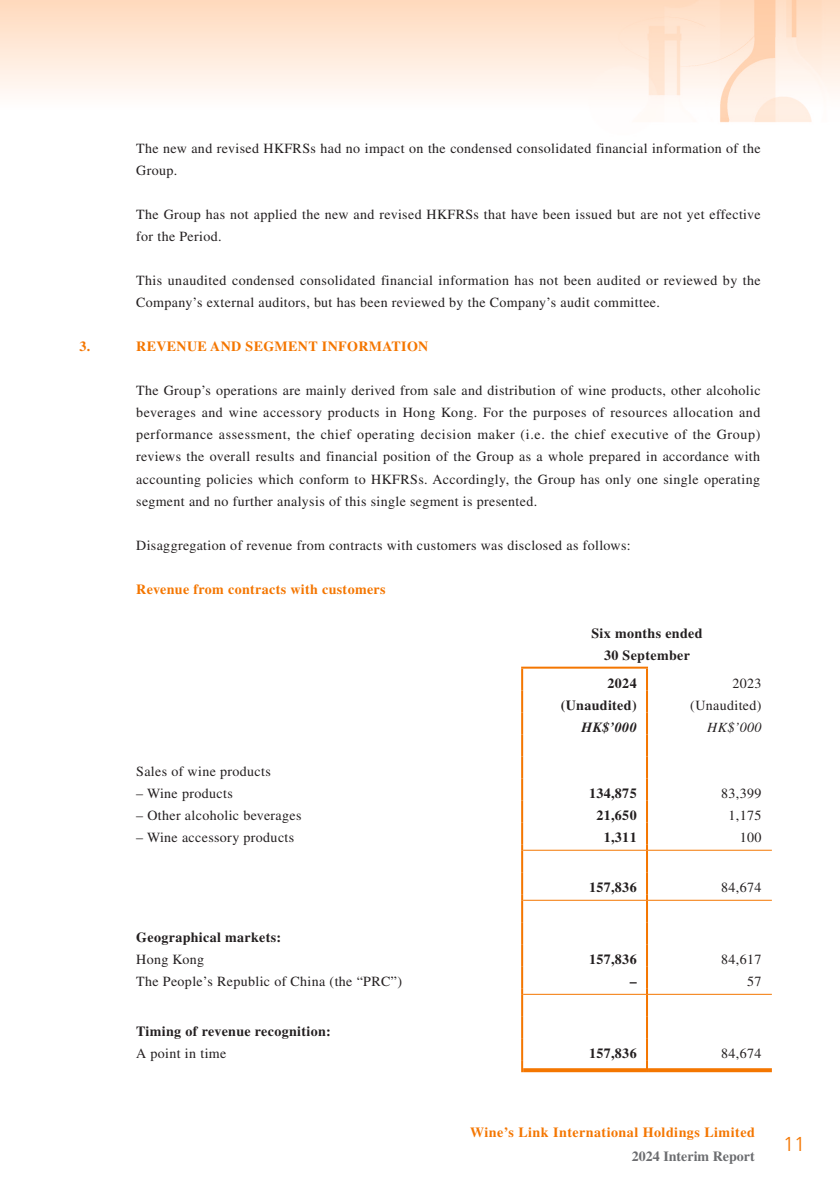
<style>
.page{position:relative;width:840px;height:1191px;background:#fff}
.page>*{position:absolute;margin:0;border:0;box-sizing:border-box;transform-origin:0 0}
.t1{font:300 20px "Frutiger LT Pro";color:#f47600}
.t2{font:14px/22px "Times LT Std";letter-spacing:.025em;color:#231f20}
.t3{font:700 14px/22px "Times LT Std";letter-spacing:.025em;color:#231f20;text-align:center}
.t4{font:700 14px "Times LT Std";letter-spacing:.025em;color:#f47600}
.t5{font:700 14px "Times LT Std";color:#6c6d70}
.t6{font:italic 700 14px "Times LT Std";color:#231f20}
.t7{font:italic 14px "Times LT Std";color:#231f20}
</style>
<div class="page">
<img style="left:1px;top:0;width:838px;height:1073px">
<hr style="left:521px;top:668px;width:2px;height:22px;background:#f47600">
<hr style="left:521px;top:666px;width:126px;height:2px;background:#f47600">
<hr style="left:645px;top:668px;width:2px;height:22px;background:#f47600">
<hr style="left:521px;top:690px;width:2px;height:22px;background:#f47600">
<hr style="left:645px;top:690px;width:2px;height:22px;background:#f47600">
<hr style="left:521px;top:712px;width:2px;height:22px;background:#f47600">
<hr style="left:645px;top:712px;width:2px;height:22px;background:#f47600">
<hr style="left:521px;top:734px;width:2px;height:22px;background:#f47600">
<hr style="left:645px;top:734px;width:2px;height:22px;background:#f47600">
<hr style="left:521px;top:756px;width:2px;height:22px;background:#f47600">
<hr style="left:521px;top:778px;width:2px;height:22px;background:#f47600">
<hr style="left:521px;top:800px;width:2px;height:22px;background:#f47600">
<hr style="left:521px;top:822px;width:2px;height:22px;background:#f47600">
<hr style="left:645px;top:756px;width:2px;height:22px;background:#f47600">
<hr style="left:645px;top:778px;width:2px;height:22px;background:#f47600">
<hr style="left:645px;top:800px;width:2px;height:22px;background:#f47600">
<hr style="left:645px;top:822px;width:2px;height:22px;background:#f47600">
<svg style="left:521px;top:844px;width:2px;height:6px"></svg>
<svg style="left:645px;top:844px;width:2px;height:6px"></svg>
<hr style="left:521px;top:850px;width:2px;height:22px;background:#f47600">
<hr style="left:521px;top:872px;width:2px;height:22px;background:#f47600">
<hr style="left:645px;top:850px;width:2px;height:22px;background:#f47600">
<hr style="left:645px;top:872px;width:2px;height:22px;background:#f47600">
<svg style="left:521px;top:894px;width:2px;height:6px"></svg>
<svg style="left:645px;top:894px;width:2px;height:6px"></svg>
<hr style="left:521px;top:900px;width:2px;height:22px;background:#f47600">
<hr style="left:645px;top:900px;width:2px;height:22px;background:#f47600">
<hr style="left:521px;top:922px;width:2px;height:22px;background:#f47600">
<hr style="left:645px;top:922px;width:2px;height:22px;background:#f47600">
<hr style="left:521px;top:944px;width:2px;height:22px;background:#f47600">
<hr style="left:645px;top:944px;width:2px;height:22px;background:#f47600">
<hr style="left:521px;top:966px;width:2px;height:22px;background:#f47600">
<hr style="left:645px;top:966px;width:2px;height:22px;background:#f47600">
<svg style="left:521px;top:988px;width:2px;height:6px"></svg>
<svg style="left:645px;top:988px;width:2px;height:6px"></svg>
<hr style="left:521px;top:994px;width:2px;height:22px;background:#f47600">
<hr style="left:521px;top:1016px;width:2px;height:22px;background:#f47600">
<hr style="left:645px;top:994px;width:2px;height:22px;background:#f47600">
<hr style="left:645px;top:1016px;width:2px;height:22px;background:#f47600">
<hr style="left:521px;top:1038px;width:2px;height:22px;background:#f47600">
<hr style="left:645px;top:1038px;width:2px;height:22px;background:#f47600">
<svg style="left:521px;top:1060px;width:2px;height:12px"></svg>
<svg style="left:645px;top:1060px;width:2px;height:12px"></svg>
<hr style="left:523px;top:849px;width:122px;height:1px;background:#f47600">
<hr style="left:647px;top:849px;width:124px;height:1px;background:#f47600">
<hr style="left:523px;top:899px;width:122px;height:1px;background:#f47600">
<hr style="left:647px;top:899px;width:124px;height:1px;background:#f47600">
<hr style="left:523px;top:993px;width:122px;height:1px;background:#f47600">
<hr style="left:647px;top:993px;width:124px;height:1px;background:#f47600">
<svg style="left:523px;top:1068px;width:122px;height:4px"></svg>
<svg style="left:647px;top:1068px;width:124px;height:4px"></svg>
<p class="t2" style="left:136px;top:138px;width:625px">The new and revised HKFRSs had no impact on the condensed consolidated financial information of the<br>Group.</p>
<p class="t2" style="left:136px;top:204px;width:625px">The Group has not applied the new and revised HKFRSs that have been issued but are not yet effective for the Period.</p>
<p class="t2" style="left:136px;top:270px;width:625px">This unaudited condensed consolidated financial information has not been audited or reviewed by the<br>Company’s external auditors, but has been reviewed by the Company’s audit committee.</p>
<p class="t4" style="left:79px;top:338px;width:12px">3.</p>
<p class="t4" style="left:136px;top:338px;width:293px">REVENUE AND SEGMENT INFORMATION</p>
<p class="t2" style="left:136px;top:380px;width:625px;text-align:justify">The Group’s operations are mainly derived from sale and distribution of wine products, other alcoholic beverages and wine accessory products in Hong Kong. For the purposes of resources allocation and performance assessment, the chief operating decision maker (i.e. the chief executive of the Group) reviews the overall results and financial position of the Group as a whole prepared in accordance with accounting policies which conform to HKFRSs. Accordingly, the Group has only one single operating segment and no further analysis of this single segment is presented.</p>
<p class="t2" style="left:136px;top:534px;width:496px">Disaggregation of revenue from contracts with customers was disclosed as follows:</p>
<p class="t4" style="left:136px;top:580px;width:251px">Revenue from contracts with customers</p>
<p class="t3" style="left:591px;top:621px;width:113px">Six months ended<br>30 September</p>
<p class="t3" style="left:607px;top:672px;width:31px">2024</p>
<p class="t2" style="left:732px;top:672px;width:31px">2023</p>
<p class="t3" style="left:560px;top:694px;width:77px">(Unaudited)</p>
<p class="t2" style="left:690px;top:694px;width:73px">(Unaudited)</p>
<p class="t6" style="left:581px;top:719px;width:56px">HK$’000</p>
<p class="t7" style="left:706px;top:720px;width:56px">HK$’000</p>
<p class="t2" style="left:136px;top:760px;width:136px">Sales of wine products</p>
<p class="t2" style="left:136px;top:782px;width:98px">– Wine products</p>
<p class="t3" style="left:588px;top:782px;width:49px">134,875</p>
<p class="t2" style="left:720px;top:782px;width:42px">83,399</p>
<p class="t2" style="left:136px;top:804px;width:167px">– Other alcoholic beverages</p>
<p class="t3" style="left:596px;top:804px;width:42px">21,650</p>
<p class="t2" style="left:728px;top:804px;width:34px">1,175</p>
<p class="t2" style="left:136px;top:826px;width:159px">– Wine accessory products</p>
<p class="t3" style="left:603px;top:826px;width:34px">1,311</p>
<p class="t2" style="left:739px;top:826px;width:23px">100</p>
<p class="t3" style="left:588px;top:876px;width:49px">157,836</p>
<p class="t2" style="left:720px;top:876px;width:42px">84,674</p>
<p class="t3" style="left:136px;top:926px;width:146px">Geographical markets:</p>
<p class="t2" style="left:136px;top:948px;width:70px">Hong Kong</p>
<p class="t3" style="left:588px;top:948px;width:49px">157,836</p>
<p class="t2" style="left:720px;top:948px;width:42px">84,617</p>
<p class="t2" style="left:136px;top:970px;width:267px">The People’s Republic of China (the “PRC”)</p>
<p class="t3" style="left:629px;top:970px;width:8px">–</p>
<p class="t2" style="left:746px;top:970px;width:16px">57</p>
<p class="t3" style="left:136px;top:1020px;width:196px">Timing of revenue recognition:</p>
<p class="t2" style="left:136px;top:1042px;width:92px">A point in time</p>
<p class="t3" style="left:588px;top:1042px;width:49px">157,836</p>
<p class="t2" style="left:720px;top:1042px;width:42px">84,674</p>
<p class="t4" style="left:470px;top:1123px;width:286px">Wine’s Link International Holdings Limited</p>
<p class="t5" style="left:631px;top:1147px;width:124px">2024 Interim Report</p>
<h1 class="t1" style="left:782px;top:1132px;width:24px">11</h1>
</div>
